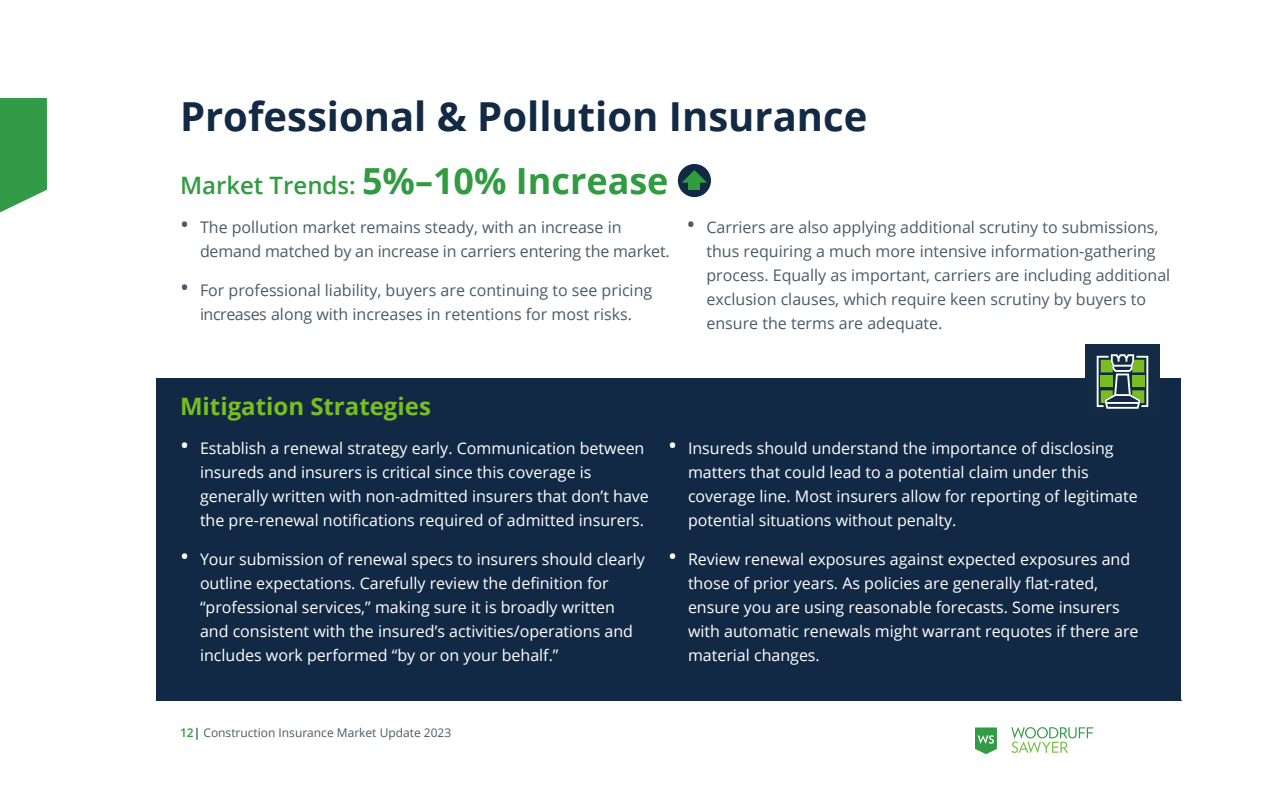
<style>
.page{position:relative;width:1280px;height:800px;background:#fff}
.page>*{position:absolute;margin:0;border:0;box-sizing:border-box;transform-origin:0 0}
.t1{font:700 40px "Open Sans";color:#132a44}
.t2{font:700 36px "Open Sans";color:#319b42}
.t3{font:700 24px "Open Sans";color:#78be20}
.t4{font:16px/24px "Open Sans";color:#fff}
.t5{font:16px/24px "Open Sans";color:#495b67}
.t6{font:12px "Open Sans";color:#495b67}
.s1{font-weight:600;font-size:24px}
.s2{font-size:24px}
.s3{font-weight:600;color:#319b42}
.s4{font-weight:700}
</style>
<div class="page">
<svg style="left:0;top:98px;width:47px;height:114px"></svg>
<hr style="left:180px;top:700px;width:1002px;height:1px;background:#132a44">
<svg style="left:1011px;top:727px;width:82px;height:26px"></svg>
<svg style="left:975px;top:728px;width:22px;height:26px"></svg>
<div style="left:156px;top:378px;width:1025px;height:322px;background:#122945"></div>
<div style="left:1085px;top:344px;width:75px;height:75px;background:#132a44"></div>
<svg style="left:1097px;top:354px;width:51px;height:55px"></svg>
<div style="left:678px;top:164px;width:33px;height:33px;background:#122945;border-radius:50%"></div>
<div style="left:688px;top:178px;width:12px;height:12px;background:#319b42"></div>
<svg style="left:682px;top:170px;width:25px;height:13px"></svg>
<h1 class="t1" style="left:180px;top:88px;width:689px">Professional &amp; Pollution Insurance</h1>
<h2 class="t2" style="left:180px;top:155px;width:490px"><span class="s1">Market Trends:</span> 5%–10% Increase</h2>
<p class="t5" style="left:200px;top:215px;width:471px;text-indent:-20px"><span class="s2">•</span> The pollution market remains steady, with an increase in demand matched by an increase in carriers entering the market.</p>
<p class="t5" style="left:180px;top:278px;width:474px;text-align:center"><span class="s2">•</span> For professional liability, buyers are continuing to see pricing increases along with increases in retentions for most risks.</p>
<p class="t5" style="left:706px;top:215px;width:465px;text-indent:-20px"><span class="s2">•</span> Carriers are also applying additional scrutiny to submissions, thus requiring a much more intensive information-gathering process. Equally as important, carriers are including additional exclusion clauses, which require keen scrutiny by buyers to ensure the terms are adequate.</p>
<h3 class="t3" style="left:180px;top:390px;width:252px">Mitigation Strategies</h3>
<p class="t4" style="left:200px;top:436px;width:450px;text-indent:-20px"><span class="s2">•</span> Establish a renewal strategy early. Communication between insureds and insurers is critical since this coverage is generally written with non-admitted insurers that don’t have the pre-renewal notifications required of admitted insurers.</p>
<p class="t4" style="left:200px;top:547px;width:446px;text-indent:-20px"><span class="s2">•</span> Your submission of renewal specs to insurers should clearly outline expectations. Carefully review the definition for “professional services,” making sure it is broadly written and consistent with the insured’s activities/operations and includes work performed “by or on your behalf.”</p>
<p class="t4" style="left:688px;top:436px;width:451px;text-indent:-20px"><span class="s2">•</span> Insureds should understand the importance of disclosing matters that could lead to a potential claim under this coverage line. Most insurers allow for reporting of legitimate potential situations without penalty.</p>
<p class="t4" style="left:688px;top:547px;width:452px;text-indent:-20px"><span class="s2">•</span> Review renewal exposures against expected exposures and those of prior years. As policies are generally flat-rated, ensure you are using reasonable forecasts. Some insurers with automatic renewals might warrant requotes if there are material changes.</p>
<p class="t6" style="left:180px;top:724px;width:273px"><span class="s3">12</span><span class="s4">|</span> Construction Insurance Market Update 2023</p>
</div>
